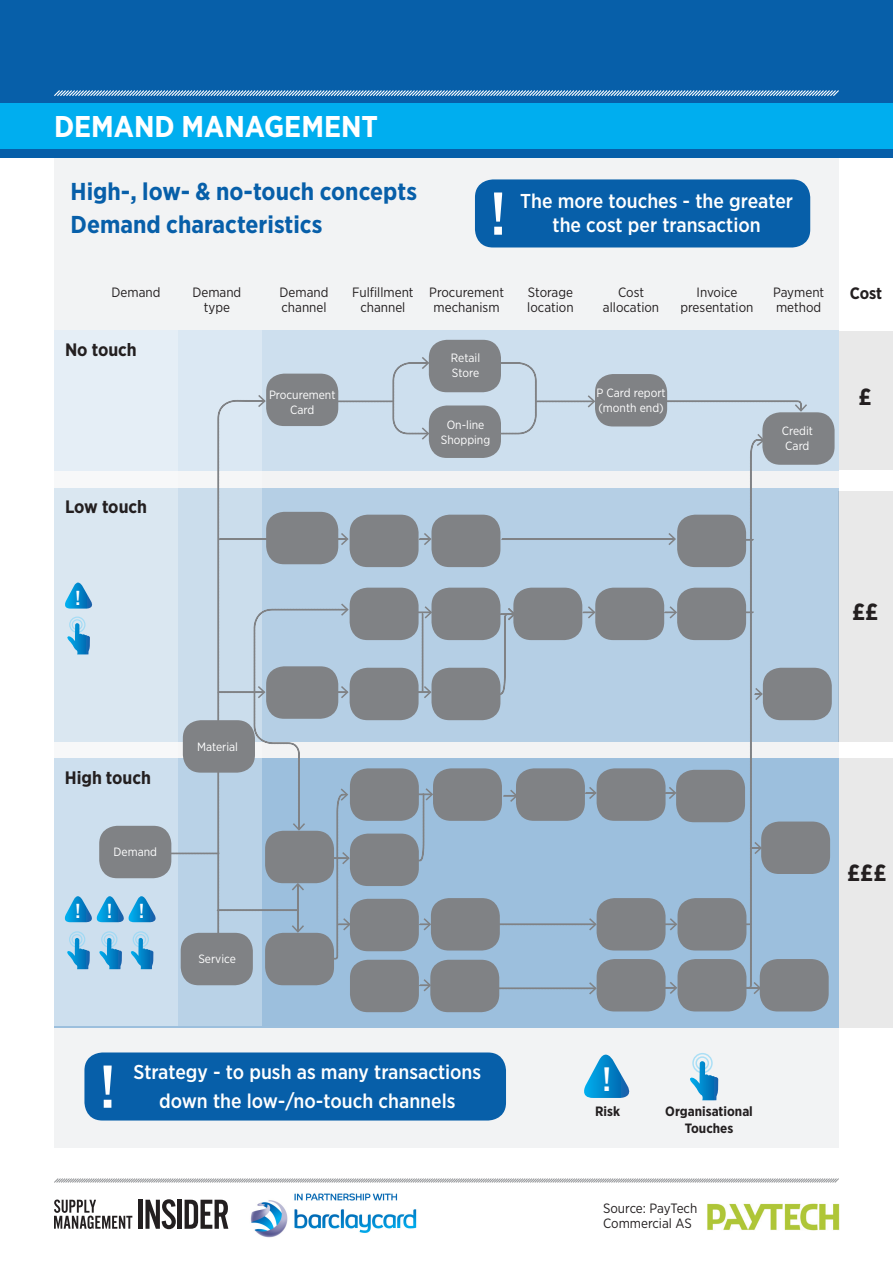
<style>
.page{position:relative;width:893px;height:1263px;background:#fff}
.page>*{position:absolute;margin:0;border:0;box-sizing:border-box;transform-origin:0 0}
.t1{font:500 60.3px "Gotham Narrow";color:#fff}
.t2{font:500 33.75px "Gotham Narrow";color:#fff}
.t3{font:700 30px "Gotham Narrow";color:#fff}
.t4{font:700 24.45px "Gotham Narrow";color:#075fa9}
.t5{font:700 23.4px "Gotham Narrow";color:#231f20}
.t6{font:500 20.25px "Gotham Narrow";color:#fff}
.t7{font:500 20.1px/24px "Gotham Narrow";color:#fff;text-align:center}
.t8{font:700 18px "Gotham Narrow";color:#231f20}
.t9{font:700 16.5px "Gotham Narrow";color:#231f20}
.t10{font:13.5px/15px "Gotham Narrow";color:#231f20}
.t11{font:700 13.5px "Gotham Narrow";color:#231f20}
.t12{font:12px/15px "Gotham Narrow";color:#fff}
</style>
<div class="page">
<div style="left:54px;top:156px;width:785px;height:992px;background:#f2f3f4"></div>
<div style="left:0;top:0;width:893px;height:158px;background:#075fa9"></div>
<div style="left:0;top:103px;width:893px;height:46px;background:#00aeef"></div>
<svg style="left:54px;top:90px;width:785px;height:6px;background:#77a7cf"></svg>
<svg style="left:54px;top:1178px;width:785px;height:5px;background:#c9cacc"></svg>
<div style="left:54px;top:488px;width:785px;height:253px;background:#b5cfe5"></div>
<div style="left:54px;top:331px;width:839px;height:138px;background:#e9e9e9"></div>
<div style="left:54px;top:758px;width:839px;height:270px;background:#e9e9e9"></div>
<div style="left:54px;top:330px;width:785px;height:141px;background:#cddfee"></div>
<div style="left:429px;top:340px;width:72px;height:52px;background:#808285;border-radius:18px"></div>
<div style="left:595px;top:374px;width:72px;height:52px;background:#808285;border-radius:18px"></div>
<div style="left:762px;top:412px;width:73px;height:53px;background:#808285;border-radius:18px"></div>
<div style="left:429px;top:405px;width:72px;height:53px;background:#808285;border-radius:18px"></div>
<div style="left:54px;top:758px;width:785px;height:270px;background:#9cbfdd"></div>
<div style="left:431px;top:898px;width:69px;height:52px;background:#808285;border-radius:18px"></div>
<div style="left:265px;top:933px;width:69px;height:52px;background:#808285;border-radius:18px"></div>
<div style="left:597px;top:898px;width:68px;height:52px;background:#808285;border-radius:18px"></div>
<div style="left:677px;top:898px;width:69px;height:52px;background:#808285;border-radius:18px"></div>
<div style="left:430px;top:960px;width:69px;height:52px;background:#808285;border-radius:18px"></div>
<div style="left:350px;top:960px;width:69px;height:52px;background:#808285;border-radius:18px"></div>
<div style="left:597px;top:959px;width:68px;height:52px;background:#808285;border-radius:18px"></div>
<div style="left:677px;top:959px;width:69px;height:52px;background:#808285;border-radius:18px"></div>
<div style="left:760px;top:959px;width:69px;height:52px;background:#808285;border-radius:18px"></div>
<div style="left:433px;top:768px;width:69px;height:53px;background:#808285;border-radius:18px"></div>
<svg style="left:178px;top:330px;width:84px;height:696px;fill:#b9d2e7"></svg>
<svg style="left:54px;top:330px;width:124px;height:696px;background:#d5e4f0"></svg>
<div style="left:516px;top:768px;width:69px;height:53px;background:#808285;border-radius:18px"></div>
<div style="left:597px;top:768px;width:68px;height:53px;background:#808285;border-radius:18px"></div>
<div style="left:676px;top:770px;width:69px;height:52px;background:#808285;border-radius:18px"></div>
<div style="left:761px;top:821px;width:69px;height:53px;background:#808285;border-radius:18px"></div>
<div style="left:839px;top:490px;width:54px;height:251px;background:#e9e9e9"></div>
<div style="left:431px;top:668px;width:69px;height:52px;background:#808285;border-radius:18px"></div>
<div style="left:431px;top:588px;width:69px;height:52px;background:#808285;border-radius:18px"></div>
<div style="left:431px;top:515px;width:69px;height:52px;background:#808285;border-radius:18px"></div>
<div style="left:763px;top:668px;width:69px;height:52px;background:#808285;border-radius:18px"></div>
<div style="left:677px;top:588px;width:69px;height:52px;background:#808285;border-radius:18px"></div>
<div style="left:677px;top:515px;width:69px;height:52px;background:#808285;border-radius:18px"></div>
<div style="left:595px;top:588px;width:69px;height:52px;background:#808285;border-radius:18px"></div>
<div style="left:513px;top:588px;width:69px;height:52px;background:#808285;border-radius:18px"></div>
<svg style="left:496px;top:362px;width:100px;height:73px"></svg>
<svg style="left:666px;top:400px;width:143px;height:13px"></svg>
<svg style="left:501px;top:533px;width:175px;height:12px"></svg>
<svg style="left:582px;top:605px;width:14px;height:15px"></svg>
<svg style="left:664px;top:605px;width:14px;height:15px"></svg>
<svg style="left:499px;top:606px;width:18px;height:89px"></svg>
<svg style="left:419px;top:977px;width:12px;height:16px"></svg>
<svg style="left:499px;top:916px;width:98px;height:16px"></svg>
<svg style="left:499px;top:981px;width:98px;height:15px"></svg>
<svg style="left:665px;top:916px;width:13px;height:16px"></svg>
<svg style="left:665px;top:980px;width:13px;height:15px"></svg>
<svg style="left:503px;top:790px;width:13px;height:12px"></svg>
<svg style="left:585px;top:785px;width:12px;height:16px"></svg>
<svg style="left:665px;top:785px;width:12px;height:16px"></svg>
<svg style="left:739px;top:432px;width:27px;height:564px"></svg>
<div style="left:181px;top:933px;width:72px;height:52px;background:#808285;border-radius:18px"></div>
<div style="left:475px;top:179px;width:335px;height:68px;background:#075fa9;border-radius:18px"></div>
<div style="left:84px;top:1052px;width:422px;height:68px;background:#075fa9;border-radius:18px"></div>
<svg style="left:584px;top:1054px;width:46px;height:44px"></svg>
<div style="left:695px;top:1056px;width:14px;height:14px;border:2px solid #8dd7f7;border-radius:50%"></div>
<div style="left:692px;top:1053px;width:21px;height:20px;border:2px solid #8dd7f7;border-radius:50%"></div>
<svg style="left:690px;top:1061px;width:28px;height:39px"></svg>
<svg style="left:62px;top:355px;width:372px;height:614px"></svg>
<svg style="left:54px;top:1199px;width:78px;height:30px"></svg>
<hr style="left:139px;top:1200px;width:4px;height:29px;background:#231f20">
<svg style="left:145px;top:1199px;width:31px;height:30px"></svg>
<hr style="left:178px;top:1200px;width:4px;height:29px;background:#231f20">
<svg style="left:185px;top:1200px;width:43px;height:29px"></svg>
<img style="left:250px;top:1193px;width:167px;height:45px">
<img style="left:707px;top:1203px;width:133px;height:28px">
<p class="t3" style="left:54px;top:107px;width:326px">DEMAND MANAGEMENT</p>
<p class="t4" style="left:71px;top:176px;width:348px">High-, low- &amp; no-touch concepts</p>
<p class="t4" style="left:71px;top:208px;width:253px">Demand characteristics</p>
<p class="t1" style="left:490px;top:175px;width:18px">!</p>
<p class="t7" style="left:520px;top:189px;width:274px">The more touches - the greater the cost per transaction</p>
<p class="t10" style="left:112px;top:285px;width:50px">Demand</p>
<p class="t10" style="left:192px;top:285px;width:50px">Demand</p>
<p class="t10" style="left:204px;top:300px;width:28px">type</p>
<p class="t8" style="left:65px;top:338px;width:73px">No touch</p>
<p class="t8" style="left:65px;top:495px;width:84px">Low touch</p>
<p class="t10" style="left:280px;top:285px;width:50px">Demand</p>
<p class="t10" style="left:282px;top:300px;width:47px">channel</p>
<p class="t12" style="left:269px;top:387px;width:68px">Procurement</p>
<p class="t12" style="left:290px;top:402px;width:26px">Card</p>
<p class="t10" style="left:352px;top:285px;width:63px">Fulfillment</p>
<p class="t10" style="left:360px;top:300px;width:47px">channel</p>
<p class="t10" style="left:429px;top:285px;width:76px">Procurement</p>
<p class="t10" style="left:434px;top:300px;width:67px">mechanism</p>
<p class="t12" style="left:451px;top:350px;width:31px">Retail</p>
<p class="t12" style="left:452px;top:365px;width:29px">Store</p>
<p class="t12" style="left:447px;top:417px;width:39px">On-line</p>
<p class="t12" style="left:441px;top:432px;width:51px">Shopping</p>
<p class="t10" style="left:528px;top:285px;width:47px">Storage</p>
<p class="t10" style="left:527px;top:300px;width:48px">location</p>
<p class="t10" style="left:618px;top:285px;width:28px">Cost</p>
<p class="t10" style="left:603px;top:300px;width:58px">allocation</p>
<p class="t10" style="left:697px;top:285px;width:42px">Invoice</p>
<p class="t10" style="left:680px;top:300px;width:74px">presentation</p>
<p class="t10" style="left:773px;top:285px;width:53px">Payment</p>
<p class="t10" style="left:776px;top:300px;width:47px">method</p>
<p class="t12" style="left:596px;top:385px;width:71px">P Card report (month end)</p>
<p class="t12" style="left:782px;top:423px;width:33px">Credit</p>
<p class="t12" style="left:785px;top:438px;width:26px">Card</p>
<p class="t9" style="left:850px;top:282px;width:34px">Cost</p>
<p class="t5" style="left:859px;top:382px;width:15px">£</p>
<p class="t6" style="left:75px;top:585px;width:7px">!</p>
<p class="t5" style="left:852px;top:597px;width:28px">££</p>
<p class="t8" style="left:65px;top:766px;width:88px">High touch</p>
<p class="t6" style="left:75px;top:898px;width:7px">!</p>
<p class="t12" style="left:114px;top:844px;width:45px">Demand</p>
<p class="t6" style="left:107px;top:898px;width:7px">!</p>
<p class="t6" style="left:139px;top:898px;width:7px">!</p>
<p class="t12" style="left:197px;top:739px;width:42px">Material</p>
<p class="t12" style="left:198px;top:951px;width:39px">Service</p>
<p class="t1" style="left:99px;top:1048px;width:18px">!</p>
<p class="t7" style="left:133px;top:1060px;width:349px">Strategy - to push as many transactions</p>
<p class="t7" style="left:159px;top:1088px;width:298px">down the low-/no-touch channels</p>
<p class="t2" style="left:602px;top:1058px;width:11px">!</p>
<p class="t11" style="left:595px;top:1103px;width:27px">Risk</p>
<p class="t11" style="left:665px;top:1103px;width:89px">Organisational</p>
<p class="t11" style="left:685px;top:1119px;width:50px">Touches</p>
<p class="t10" style="left:603px;top:1200px;width:96px">Source: PayTech<br>Commercial AS</p>
<p class="t5" style="left:847px;top:857px;width:41px">£££</p>
</div>
